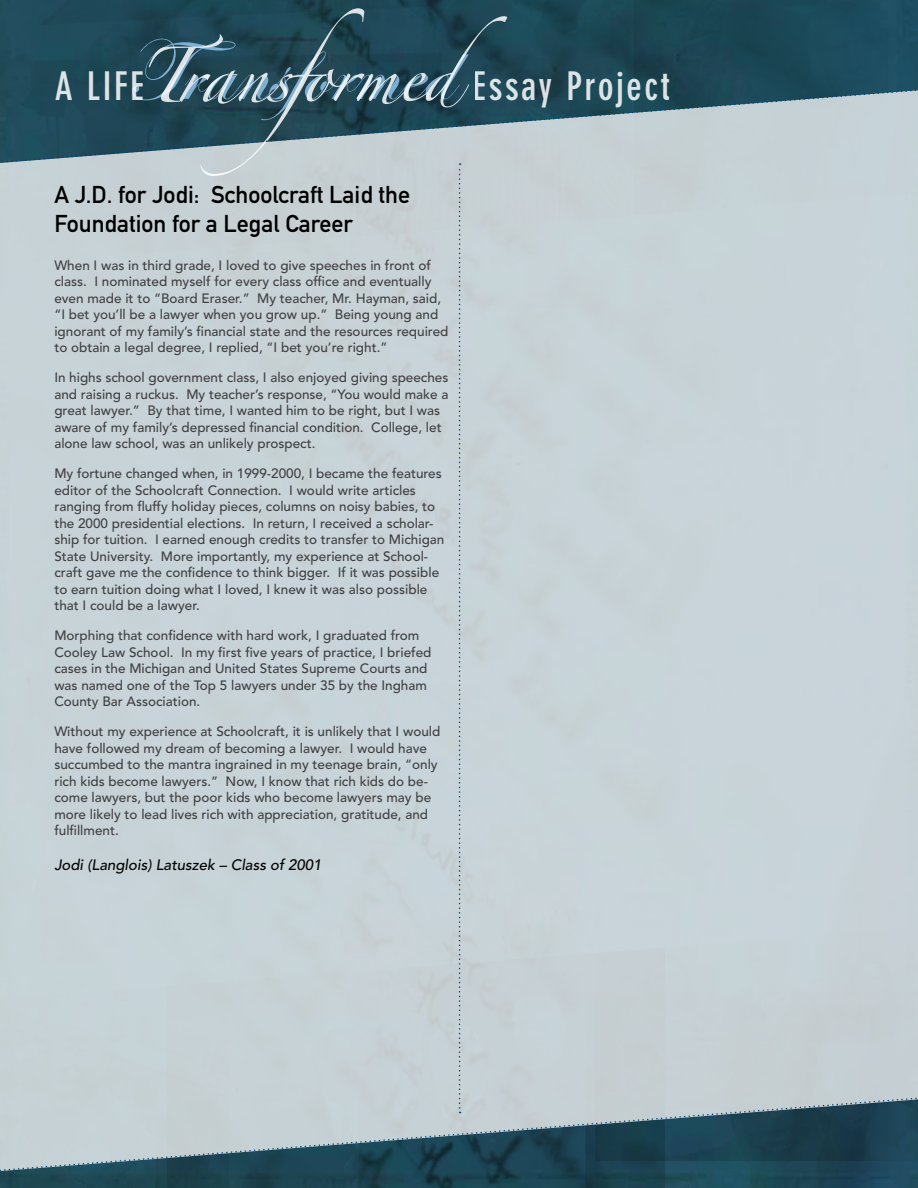
<style>
.page{position:relative;width:918px;height:1188px;background:#fff}
.page>*{position:absolute;margin:0;border:0;box-sizing:border-box;transform-origin:0 0}
.t1{font:700 condensed 39px "DIN Neuzeit Grotesk Std";letter-spacing:.06em;color:#fff}
.t2{font:24px/28.5px "DIN Mittelschrift Std";color:#000}
.t3{font:italic 500 15px "Avenir LT Std";color:#000}
.t4{font:500 13.5px/16.5px "Avenir LT Std";color:#414042}
</style>
<div class="page">
<div style="left:883px;top:0;width:35px;height:88px;background:#1e4e62"></div>
<img style="left:0;top:0;width:356px;height:88px">
<img style="left:356px;top:0;width:527px;height:88px">
<div style="left:0;top:1172px;width:167px;height:16px;background:#1d4752"></div>
<img style="left:167px;top:1172px;width:418px;height:16px">
<img style="left:585px;top:1172px;width:333px;height:16px">
<svg style="left:132px;top:34px;width:68px;height:54px"></svg>
<svg style="left:200px;top:8px;width:307px;height:80px;fill:#1f4856"></svg>
<div style="left:0;top:164px;width:918px;height:932px;background:#c7d3d8"></div>
<svg style="left:0;top:88px;width:918px;height:76px"></svg>
<svg style="left:0;top:1096px;width:918px;height:76px"></svg>
<svg style="left:459px;top:163px;width:2px;height:950px"></svg>
<h1 class="t1" style="left:54px;top:64px;width:91px">A LIFE</h1>
<h1 class="t1" style="left:473px;top:64px;width:199px">Essay Project</h1>
<h2 class="t2" style="left:54px;top:181px;width:357px">A J.D. for Jodi: Schoolcraft Laid the<br>Foundation for a Legal Career</h2>
<p class="t4" style="left:54px;top:257px;width:396px">When I was in third grade, I loved to give speeches in front of class. I nominated myself for every class office and eventually even made it to “Board Eraser.” My teacher, Mr. Hayman, said, “I bet you’ll be a lawyer when you grow up.” Being young and ignorant of my family’s financial state and the resources required to obtain a legal degree, I replied, “I bet you’re right.”</p>
<p class="t4" style="left:54px;top:370px;width:396px">In highs school government class, I also enjoyed giving speeches and raising a ruckus. My teacher’s response, “You would make a great lawyer.” By that time, I wanted him to be right, but I was aware of my family’s depressed financial condition. College, let alone law school, was an unlikely prospect.</p>
<p class="t4" style="left:54px;top:466px;width:392px">My fortune changed when, in 1999-2000, I became the features editor of the Schoolcraft Connection. I would write articles ranging from fluffy holiday pieces, columns on noisy babies, to the 2000 presidential elections. In return, I received a scholar&shy;ship for tuition. I earned enough credits to transfer to Michigan State University. More importantly, my experience at School&shy;craft gave me the confidence to think bigger. If it was possible to earn tuition doing what I loved, I knew it was also possible that I could be a lawyer.</p>
<p class="t4" style="left:54px;top:628px;width:379px">Morphing that confidence with hard work, I graduated from Cooley Law School. In my first five years of practice, I briefed cases in the Michigan and United States Supreme Courts and was named one of the Top 5 lawyers under 35 by the Ingham County Bar Association.</p>
<p class="t4" style="left:54px;top:724px;width:388px">Without my experience at Schoolcraft, it is unlikely that I would have followed my dream of becoming a lawyer. I would have succumbed to the mantra ingrained in my teenage brain, “only rich kids become lawyers.” Now, I know that rich kids do be&shy;come lawyers, but the poor kids who become lawyers may be more likely to lead lives rich with appreciation, gratitude, and fulfillment.</p>
<p class="t3" style="left:54px;top:856px;width:269px">Jodi (Langlois) Latuszek – Class of 2001</p>
</div>
